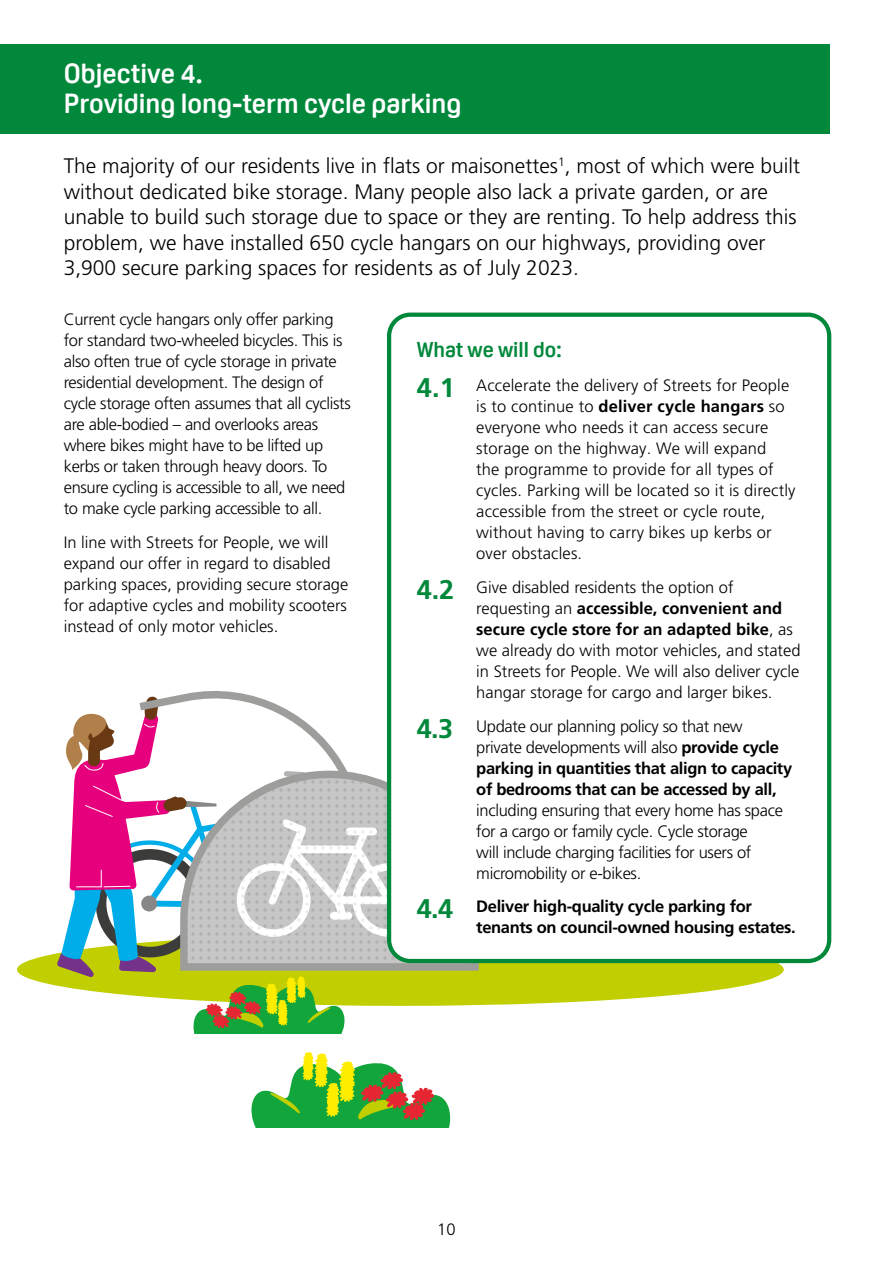
<style>
.page{position:relative;width:893px;height:1263px;background:#fff}
.page>*{position:absolute;margin:0;border:0;box-sizing:border-box;transform-origin:0 0}
.t1{font:700 27px/30px "Oscine";color:#fff}
.standfirst{font:300 21px/25.5px "Frutiger LT Pro";color:#000}
.t2{font:700 21px "Oscine";color:#01883b}
.body{font:300 16.5px/21px "Frutiger LT Pro";letter-spacing:-.01em;color:#000}
.body-2{font:300 16.5px/21px "Frutiger LT Pro";letter-spacing:.01em;color:#000}
.t3{font:700 16.5px/21px "Frutiger LT Pro";letter-spacing:-.02em;color:#000}
.s1{font-weight:700;font-size:27px;color:#01883b}
.s2{font-weight:700}
.s3{font-size:27px;color:#01883b}
</style>
<div class="page">
<svg style="left:251px;top:1052px;width:200px;height:75px"></svg>
<div style="left:17px;top:933px;width:767px;height:73px;background:#c1ce00;border-radius:50%"></div>
<div style="left:0;top:45px;width:829px;height:89px;background:#01883b"></div>
<div style="left:389px;top:315px;width:440px;height:646px;background:#fff;border-radius:21px"></div>
<div style="left:387px;top:313px;width:444px;height:650px;border:4px solid #01883b;border-radius:21px"></div>
<svg style="left:57px;top:676px;width:369px;height:357px"></svg>
<p class="t1" style="left:64px;top:59px;width:399px">Objective 4.<br>Providing long-term cycle parking</p>
<p class="standfirst" style="left:64px;top:153px;width:738px">The majority of our residents live in flats or maisonettes<sup>1</sup>, most of which were built without dedicated bike storage. Many people also lack a private garden, or are unable to build such storage due to space or they are renting. To help address this problem, we have installed 650 cycle hangars on our highways, providing over 3,900 secure parking spaces for residents as of July 2023.</p>
<p class="body" style="left:64px;top:309px;width:289px">Current cycle hangars only offer parking for standard two-wheeled bicycles. This is also often true of cycle storage in private residential development. The design of cycle storage often assumes that all cyclists are able-bodied – and overlooks areas where bikes might have to be lifted up kerbs or taken through heavy doors. To ensure cycling is accessible to all, we need to make cycle parking accessible to all.</p>
<p class="body" style="left:64px;top:532px;width:286px">In line with Streets for People, we will expand our offer in regard to disabled parking spaces, providing secure storage for adaptive cycles and mobility scooters instead of only motor vehicles.</p>
<h2 class="t2" style="left:417px;top:338px;width:147px">What we will do:</h2>
<p class="body-2" style="left:476px;top:375px;width:321px;text-indent:-60px"><span class="s1">4.1</span> Accelerate the delivery of Streets for People is to continue to <span class="s2">deliver cycle hangars</span> so everyone who needs it can access secure storage on the highway. We will expand<br>the programme to provide for all types of cycles. Parking will be located so it is directly accessible from the street or cycle route, without having to carry bikes up kerbs or over obstacles.</p>
<p class="body" style="left:476px;top:577px;width:326px;text-indent:-60px"><span class="s1">4.2</span> Give disabled residents the option of requesting an <span class="s2">accessible, convenient and secure cycle store for an adapted bike</span>, as we already do with motor vehicles, and stated in Streets for People. We will also deliver cycle hangar storage for cargo and larger bikes.</p>
<p class="body" style="left:476px;top:715px;width:317px;text-indent:-60px"><span class="s1">4.3</span> Update our planning policy so that new private developments will also <span class="s2">provide cycle parking in quantities that align to capacity of bedrooms that can be accessed by all, </span>including ensuring that every home has space for a cargo or family cycle. Cycle storage<br>will include charging facilities for users of micromobility or e-bikes.</p>
<p class="t3" style="left:476px;top:896px;width:321px;text-indent:-60px"><span class="s3">4.4</span> Deliver high-quality cycle parking for tenants on council-owned housing estates.</p>
<p class="body" style="left:437px;top:1219px;width:20px">10</p>
</div>
